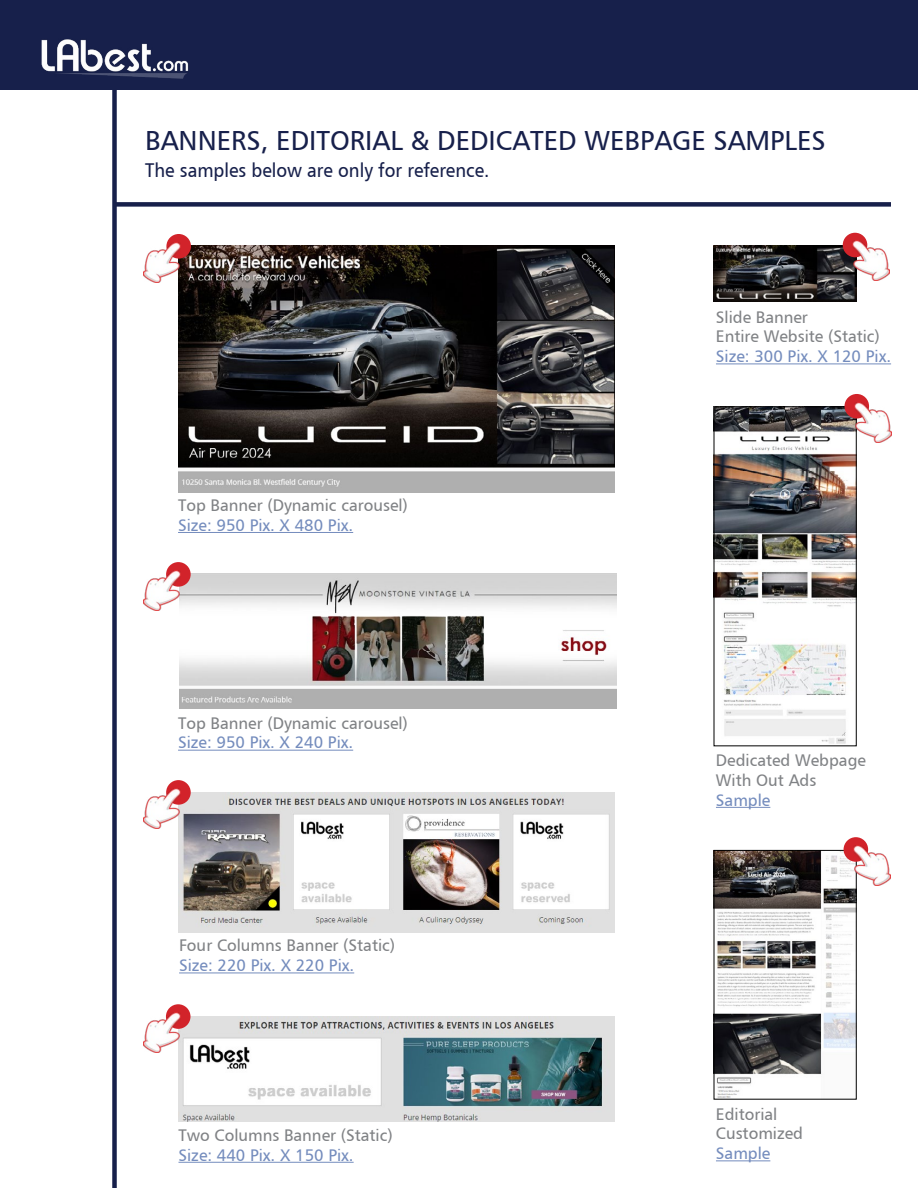
<style>
.page{position:relative;width:918px;height:1188px;background:#fff}
.page>*{position:absolute;margin:0;border:0;box-sizing:border-box;transform-origin:0 0}
.t1{font:27px "Humanist 777 BT Roman B";color:#17204b}
.t2{font:19.5px "Humanist 777 BT Roman B";color:#17204b;scale:.94 1}
.t3{font:16.5px/19.8px "Humanist 777 BT Roman B";color:#808285}
.t4{font:16.5px "Humanist 777 BT Roman B";color:#748cbd}
</style>
<div class="page">
<div style="left:0;top:0;width:918px;height:90px;background:#17204b"></div>
<img style="left:41px;top:39px;width:148px;height:40px">
<div style="left:112px;top:85px;width:5px;height:1103px;background:#17204b"></div>
<div style="left:114px;top:202px;width:777px;height:5px;background:#17204b"></div>
<hr style="left:178px;top:750px;width:175px;height:1px;background:#748cbd">
<hr style="left:179px;top:972px;width:175px;height:1px;background:#748cbd">
<hr style="left:178px;top:1162px;width:176px;height:1px;background:#748cbd">
<hr style="left:716px;top:363px;width:175px;height:1px;background:#748cbd">
<img style="left:179px;top:574px;width:437px;height:135px">
<img style="left:178px;top:792px;width:437px;height:141px">
<img style="left:178px;top:1017px;width:437px;height:105px">
<img style="left:714px;top:246px;width:142px;height:56px">
<img style="left:716px;top:408px;width:139px;height:336px">
<div style="left:714px;top:406px;width:143px;height:340px;border:1px solid #000"></div>
<img style="left:716px;top:852px;width:139px;height:246px">
<div style="left:714px;top:850px;width:143px;height:250px;border:1px solid #000"></div>
<hr style="left:178px;top:532px;width:175px;height:1px;background:#748cbd">
<img style="left:178px;top:246px;width:437px;height:247px">
<hr style="left:716px;top:807px;width:54px;height:1px;background:#748cbd">
<hr style="left:716px;top:1160px;width:54px;height:1px;background:#748cbd">
<div style="left:844px;top:837px;width:24px;height:25px;background:#d2232a;border-radius:50%"></div>
<img style="left:854px;top:845px;width:37px;height:40px">
<div style="left:844px;top:394px;width:25px;height:25px;background:#d2232a;border-radius:50%"></div>
<img style="left:855px;top:402px;width:36px;height:40px">
<div style="left:843px;top:233px;width:24px;height:24px;background:#d2232a;border-radius:50%"></div>
<img style="left:853px;top:241px;width:37px;height:40px">
<div style="left:166px;top:234px;width:25px;height:25px;background:#d2232a;border-radius:50%"></div>
<img style="left:144px;top:242px;width:37px;height:40px">
<div style="left:166px;top:780px;width:25px;height:25px;background:#d2232a;border-radius:50%"></div>
<img style="left:143px;top:788px;width:37px;height:40px">
<div style="left:166px;top:1004px;width:25px;height:25px;background:#d2232a;border-radius:50%"></div>
<img style="left:143px;top:1013px;width:37px;height:39px">
<div style="left:166px;top:562px;width:25px;height:25px;background:#d2232a;border-radius:50%"></div>
<img style="left:143px;top:570px;width:37px;height:40px">
<h1 class="t1" style="left:145px;top:124px;width:682px">BANNERS, EDITORIAL &amp; DEDICATED WEBPAGE SAMPLES</h1>
<p class="t2" style="left:145px;top:158px;width:368px">The samples below are only for reference.</p>
<p class="t3" style="left:178px;top:495px;width:231px">Top Banner (Dynamic carousel)</p>
<p class="t4" style="left:178px;top:515px;width:177px">Size: 950 Pix. X 480 Pix.</p>
<p class="t3" style="left:178px;top:713px;width:231px">Top Banner (Dynamic carousel)</p>
<p class="t4" style="left:178px;top:732px;width:177px">Size: 950 Pix. X 240 Pix.</p>
<p class="t3" style="left:179px;top:935px;width:218px">Four Columns Banner (Static)</p>
<p class="t4" style="left:179px;top:955px;width:177px">Size: 220 Pix. X 220 Pix.</p>
<p class="t3" style="left:178px;top:1125px;width:216px">Two Columns Banner (Static)</p>
<p class="t4" style="left:178px;top:1145px;width:177px">Size: 440 Pix. X 150 Pix.</p>
<p class="t3" style="left:716px;top:307px;width:165px">Slide Banner<br>Entire Website (Static)</p>
<p class="t4" style="left:716px;top:346px;width:177px">Size: 300 Pix. X 120 Pix.</p>
<p class="t3" style="left:716px;top:750px;width:151px">Dedicated Webpage<br>With Out Ads</p>
<p class="t4" style="left:716px;top:790px;width:56px">Sample</p>
<p class="t3" style="left:716px;top:1104px;width:89px">Editorial<br>Customized</p>
<p class="t4" style="left:716px;top:1143px;width:56px">Sample</p>
</div>
